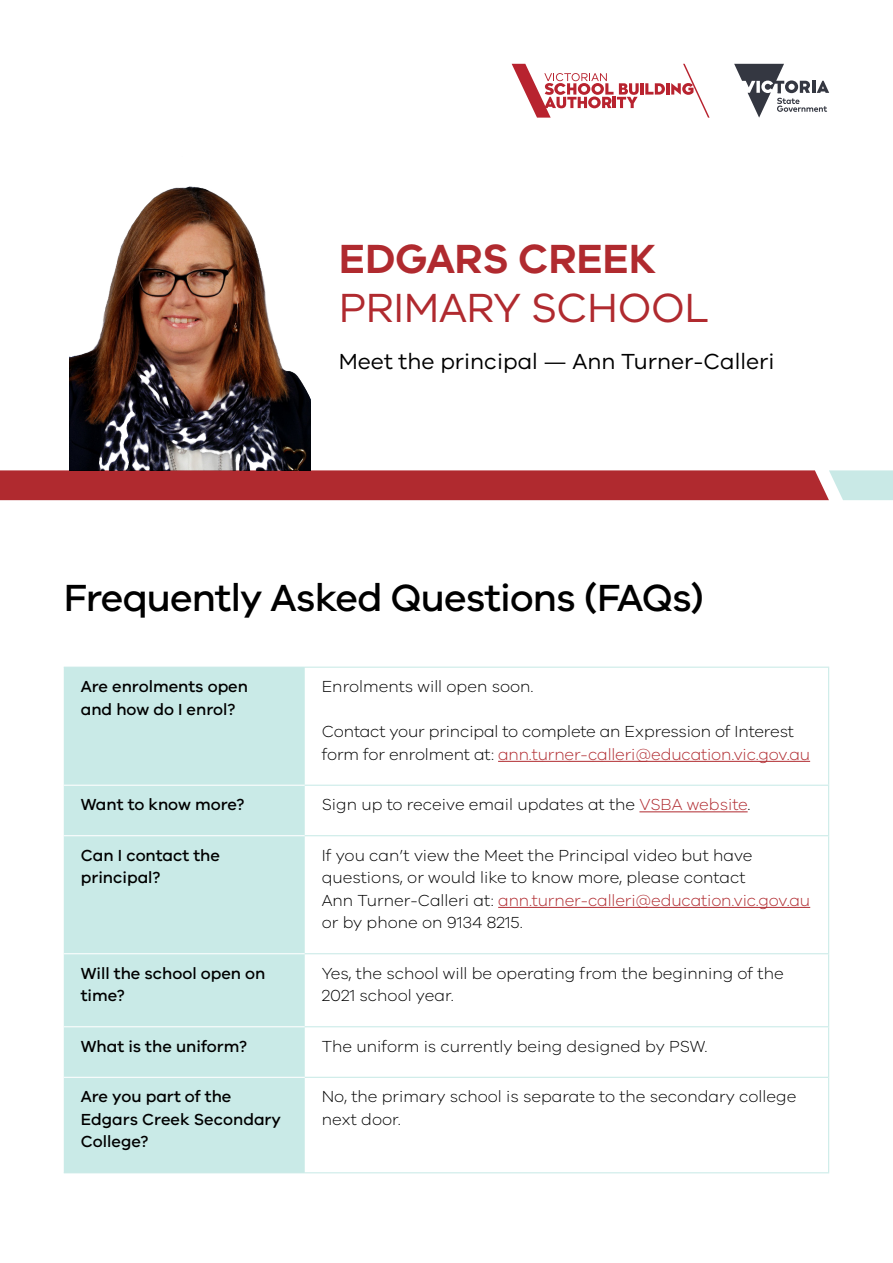
<style>
.page{position:relative;width:893px;height:1263px;background:#fff}
.page>*{position:absolute;margin:0;border:0;box-sizing:border-box;transform-origin:0 0}
.t1{font:42px "VIC";letter-spacing:-.01em;color:#b02a2f}
.t2{font:600 42px "VIC";letter-spacing:-.01em;color:#b02a2f}
.t3{font:500 39px "VIC";letter-spacing:-.02em;color:#000}
.t4{font:22.5px "VIC";color:#000}
.t5{font:300 16.5px/22.5px "VIC";color:#000}
.t6{font:500 16.5px/22.5px "VIC";color:#000}
.s1{color:#b02a2f}
</style>
<div class="page">
<img style="left:69px;top:186px;width:242px;height:284px">
<svg style="left:0;top:470px;width:893px;height:30px"></svg>
<svg style="left:734px;top:64px;width:95px;height:54px"></svg>
<svg style="left:512px;top:64px;width:198px;height:54px"></svg>
<div style="left:64px;top:668px;width:241px;height:504px;background:#c9eae7"></div>
<hr style="left:64px;top:785px;width:241px;height:1px;background:#fff">
<hr style="left:64px;top:835px;width:241px;height:1px;background:#fff">
<hr style="left:64px;top:953px;width:241px;height:1px;background:#fff">
<hr style="left:64px;top:1026px;width:241px;height:1px;background:#fff">
<hr style="left:305px;top:1077px;width:523px;height:1px;background:#c9eae7">
<hr style="left:64px;top:1077px;width:241px;height:1px;background:#fff">
<hr style="left:305px;top:785px;width:524px;height:1px;background:#c9eae7">
<hr style="left:305px;top:835px;width:524px;height:1px;background:#c9eae7">
<hr style="left:305px;top:953px;width:524px;height:1px;background:#c9eae7">
<hr style="left:305px;top:1026px;width:524px;height:1px;background:#c9eae7">
<hr style="left:305px;top:1172px;width:524px;height:1px;background:#c9eae7">
<hr style="left:64px;top:1172px;width:241px;height:1px;background:#c9eae7">
<hr style="left:64px;top:667px;width:241px;height:1px;background:#c9eae7">
<hr style="left:305px;top:667px;width:524px;height:1px;background:#c9eae7">
<hr style="left:828px;top:668px;width:1px;height:117px;background:#c9eae7">
<hr style="left:828px;top:786px;width:1px;height:49px;background:#c9eae7">
<hr style="left:828px;top:836px;width:1px;height:117px;background:#c9eae7">
<hr style="left:828px;top:954px;width:1px;height:72px;background:#c9eae7">
<hr style="left:828px;top:1027px;width:1px;height:50px;background:#c9eae7">
<hr style="left:828px;top:1077px;width:1px;height:95px;background:#c9eae7">
<hr style="left:498px;top:761px;width:312px;height:1px;background:#b02a2f">
<hr style="left:639px;top:811px;width:109px;height:1px;background:#b02a2f">
<hr style="left:498px;top:907px;width:312px;height:1px;background:#b02a2f">
<h1 class="t2" style="left:339px;top:233px;width:318px">EDGARS CREEK</h1>
<h1 class="t1" style="left:339px;top:283px;width:371px">PRIMARY SCHOOL</h1>
<h3 class="t4" style="left:339px;top:348px;width:437px">Meet the principal — Ann Turner-Calleri</h3>
<h2 class="t3" style="left:64px;top:575px;width:642px">Frequently Asked Questions (FAQs)</h2>
<p class="t6" style="left:81px;top:675px;width:169px">Are enrolments open and how do I enrol?</p>
<p class="t5" style="left:322px;top:675px;width:213px">Enrolments will open soon.</p>
<p class="t5" style="left:322px;top:720px;width:490px">Contact your principal to complete an Expression of Interest form for enrolment at: <span class="s1">ann.turner-calleri@education.vic.gov.au</span></p>
<p class="t6" style="left:81px;top:793px;width:165px">Want to know more?</p>
<p class="t5" style="left:322px;top:793px;width:430px">Sign up to receive email updates at the <span class="s1">VSBA website</span>.</p>
<p class="t6" style="left:81px;top:843px;width:141px">Can I contact the principal?</p>
<p class="t5" style="left:322px;top:843px;width:490px">If you can’t view the Meet the Principal video but have questions, or would like to know more, please contact<br>Ann Turner-Calleri at: <span class="s1">ann.turner-calleri@education.vic.gov.au </span>or by phone on 9134 8215.</p>
<p class="t6" style="left:81px;top:961px;width:186px">Will the school open on time?</p>
<p class="t5" style="left:322px;top:961px;width:463px">Yes, the school will be operating from the beginning of the<br>2021 school year.</p>
<p class="t6" style="left:81px;top:1034px;width:168px">What is the uniform?</p>
<p class="t5" style="left:322px;top:1034px;width:387px">The uniform is currently being designed by PSW.</p>
<p class="t6" style="left:81px;top:1085px;width:202px">Are you part of the<br>Edgars Creek Secondary<br>College?</p>
<p class="t5" style="left:322px;top:1085px;width:476px">No, the primary school is separate to the secondary college next door.</p>
</div>
